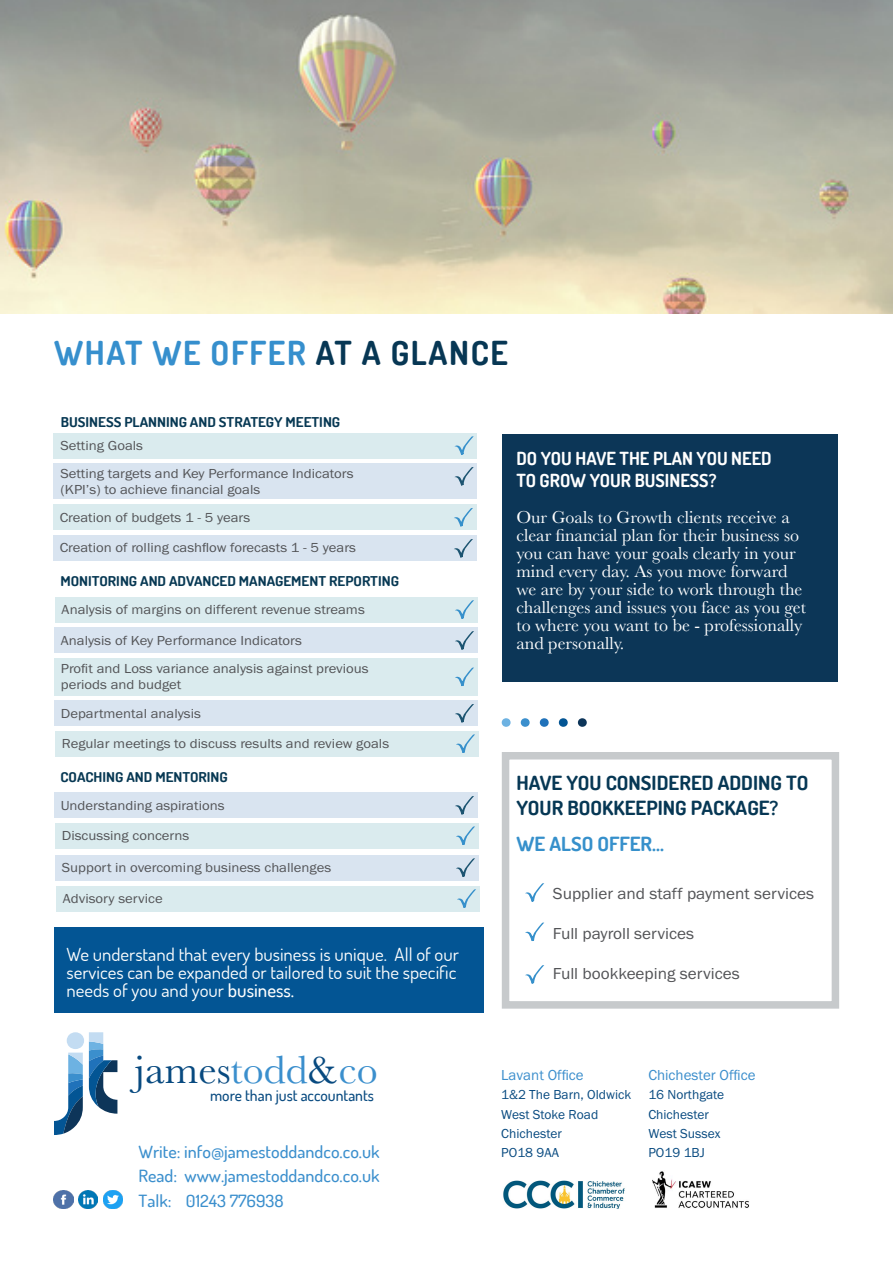
<style>
.page{position:relative;width:893px;height:1263px;background:#fff}
.page>*{position:absolute;margin:0;border:0;box-sizing:border-box;transform-origin:0 0}
.t1{font:40.95px "Baskerville";color:#084a80}
.t2{font:700 33px "Dosis";letter-spacing:.05em;color:#368fcd}
.t3{font:700 19.5px/25.5px "Dosis";color:#063754;scale:1.05 1}
.t4{font:700 19.5px "Dosis";color:#3690cb;scale:1.05 1}
.t5{font:18px/18px "Baskerville";color:#fff}
.t6{font:18px/18px "Dosis";color:#fff;scale:1.05 1}
.t7{font:700 18px/21.6px "Dosis";color:#fff}
.t8{font:500 16.8px/24.5px "Dosis";color:#3b8fcd;text-align:justify;scale:1.07 1}
.t9{font:16.5px "Franklin Got Itc TOT Boo";color:#535457;scale:1.05 1}
.t10{font:500 15.15px "Dosis";color:#084a80}
.t11{font:15px "Franklin Got Itc TOT Boo";color:#3b8ecc}
.t12{font:13.5px/27.8px "Franklin Got Itc TOT Boo";color:#535457;scale:1.09 1}
.t13{font:700 13.5px "Dosis";color:#073853;scale:1.09 1}
.t14{font:13.5px/19.2px "Franklin Got Itc TOT Boo";color:#084a80}
.s1{color:#073754}
.s2{font-weight:500}
.s3{color:#3b8fcd}
</style>
<div class="page">
<div style="left:502px;top:434px;width:336px;height:247px;background:#0c3657"></div>
<div style="left:54px;top:433px;width:423px;height:25px;background:#daebee"></div>
<div style="left:54px;top:463px;width:423px;height:36px;background:#d9e4f0"></div>
<div style="left:53px;top:504px;width:424px;height:26px;background:#daebee"></div>
<div style="left:53px;top:535px;width:424px;height:26px;background:#d9e4f0"></div>
<div style="left:55px;top:596px;width:423px;height:26px;background:#daebee"></div>
<div style="left:54px;top:628px;width:424px;height:25px;background:#d9e4f0"></div>
<div style="left:54px;top:658px;width:424px;height:37px;background:#daebee"></div>
<div style="left:54px;top:700px;width:424px;height:26px;background:#d9e4f0"></div>
<div style="left:55px;top:731px;width:424px;height:26px;background:#daebee"></div>
<svg style="left:54px;top:1032px;width:63px;height:103px"></svg>
<img style="left:79px;top:1190px;width:19px;height:19px">
<img style="left:54px;top:1190px;width:19px;height:19px">
<img style="left:103px;top:1190px;width:20px;height:19px">
<div style="left:55px;top:927px;width:429px;height:86px;background:#035594"></div>
<svg style="left:578px;top:718px;width:9px;height:9px"></svg>
<svg style="left:559px;top:718px;width:9px;height:9px"></svg>
<svg style="left:540px;top:718px;width:9px;height:9px"></svg>
<svg style="left:521px;top:718px;width:9px;height:9px"></svg>
<svg style="left:502px;top:718px;width:9px;height:9px"></svg>
<div style="left:502px;top:752px;width:337px;height:257px;background:#fff;border:8px solid #c7cacc"></div>
<svg style="left:454px;top:436px;width:20px;height:19px"></svg>
<svg style="left:454px;top:467px;width:20px;height:19px"></svg>
<svg style="left:454px;top:508px;width:19px;height:19px"></svg>
<svg style="left:454px;top:539px;width:19px;height:19px"></svg>
<svg style="left:455px;top:600px;width:19px;height:19px"></svg>
<svg style="left:455px;top:631px;width:19px;height:19px"></svg>
<svg style="left:455px;top:667px;width:19px;height:19px"></svg>
<svg style="left:455px;top:704px;width:19px;height:19px"></svg>
<svg style="left:456px;top:734px;width:19px;height:19px"></svg>
<svg style="left:525px;top:883px;width:19px;height:19px"></svg>
<svg style="left:525px;top:922px;width:19px;height:19px"></svg>
<svg style="left:525px;top:965px;width:19px;height:19px"></svg>
<div style="left:54px;top:792px;width:424px;height:26px;background:#d9e4f0"></div>
<div style="left:55px;top:823px;width:424px;height:26px;background:#daebee"></div>
<svg style="left:455px;top:796px;width:19px;height:19px"></svg>
<svg style="left:456px;top:826px;width:19px;height:19px"></svg>
<div style="left:55px;top:855px;width:424px;height:25px;background:#d9e4f0"></div>
<div style="left:56px;top:886px;width:424px;height:25px;background:#daebee"></div>
<svg style="left:456px;top:858px;width:19px;height:19px"></svg>
<svg style="left:457px;top:889px;width:19px;height:19px"></svg>
<img style="left:0;top:0;width:893px;height:313px">
<img style="left:652px;top:1171px;width:97px;height:37px">
<img style="left:503px;top:1180px;width:122px;height:29px">
<h2 class="t2" style="left:54px;top:331px;width:456px">WHAT WE OFFER <span class="s1">AT A GLANCE</span></h2>
<p class="t13" style="left:61px;top:413px;width:258px">BUSINESS PLANNING AND STRATEGY MEETING</p>
<p class="t12" style="left:60px;top:432px;width:270px">Setting Goals<br>Setting targets and Key Performance Indicators</p>
<p class="t12" style="left:60px;top:476px;width:185px">(KPI’s) to achieve financial goals<br>Creation of budgets 1 - 5 years</p>
<p class="t12" style="left:60px;top:534px;width:273px">Creation of rolling cashflow forecasts 1 - 5 years</p>
<p class="t13" style="left:60px;top:572px;width:312px">MONITORING AND ADVANCED MANAGEMENT REPORTING</p>
<p class="t12" style="left:62px;top:596px;width:280px">Analysis of margins on different revenue streams</p>
<p class="t12" style="left:61px;top:626px;width:284px;line-height:28.3px">Analysis of Key Performance Indicators<br>Profit and Loss variance analysis against previous</p>
<p class="t12" style="left:61px;top:671px;width:130px;line-height:28.3px">periods and budget<br>Departmental analysis</p>
<p class="t12" style="left:62px;top:730px;width:302px">Regular meetings to discuss results and review goals</p>
<p class="t13" style="left:60px;top:768px;width:155px">COACHING AND MENTORING</p>
<p class="t12" style="left:61px;top:791px;width:152px">Understanding aspirations</p>
<p class="t12" style="left:62px;top:822px;width:118px">Discussing concerns</p>
<p class="t12" style="left:62px;top:854px;width:249px">Support in overcoming business challenges</p>
<p class="t12" style="left:63px;top:885px;width:93px">Advisory service</p>
<h3 class="t6" style="left:67px;top:945px;width:375px">We understand that every business is unique. All of our services can be expanded or tailored to suit the specific needs of you and your <span class="s2">business.</span></h3>
<h3 class="t7" style="left:516px;top:448px;width:257px">DO YOU HAVE THE PLAN YOU NEED<br>TO GROW YOUR BUSINESS?</h3>
<p class="t5" style="left:516px;top:508px;width:291px">Our Goals to Growth clients receive a clear financial plan for their business so you can have your goals clearly in your mind every day. As you move forward we are by your side to work through the challenges and issues you face as you get to where you want to be - professionally and personally.</p>
<h3 class="t3" style="left:516px;top:770px;width:279px">HAVE YOU CONSIDERED ADDING TO<br>YOUR BOOKKEEPING PACKAGE?</h3>
<h3 class="t4" style="left:516px;top:832px;width:142px">WE ALSO OFFER...</h3>
<p class="t9" style="left:553px;top:885px;width:250px">Supplier and staff payment services</p>
<p class="t9" style="left:553px;top:924px;width:136px">Full payroll services</p>
<p class="t9" style="left:553px;top:964px;width:180px">Full bookkeeping services</p>
<h1 class="t1" style="left:135px;top:1043px;width:245px">james<span class="s3">todd</span>&amp;<span class="s3">co</span></h1>
<p class="t10" style="left:210px;top:1085px;width:165px">more than just accountants</p>
<p class="t8" style="left:138px;top:1139px;width:227px">Write: info@jamestoddandco.co.uk Read: www.jamestoddandco.co.uk Talk: 01243 776938</p>
<p class="t11" style="left:501px;top:1067px;width:84px">Lavant Offi ce</p>
<p class="t14" style="left:501px;top:1085px;width:131px">1&amp;2 The Barn, Oldwick<br>West Stoke Road<br>Chichester<br>PO18 9AA</p>
<p class="t11" style="left:648px;top:1067px;width:109px">Chichester Office</p>
<p class="t14" style="left:648px;top:1085px;width:77px">16 Northgate<br>Chichester<br>West Sussex<br>PO19 1BJ</p>
</div>
